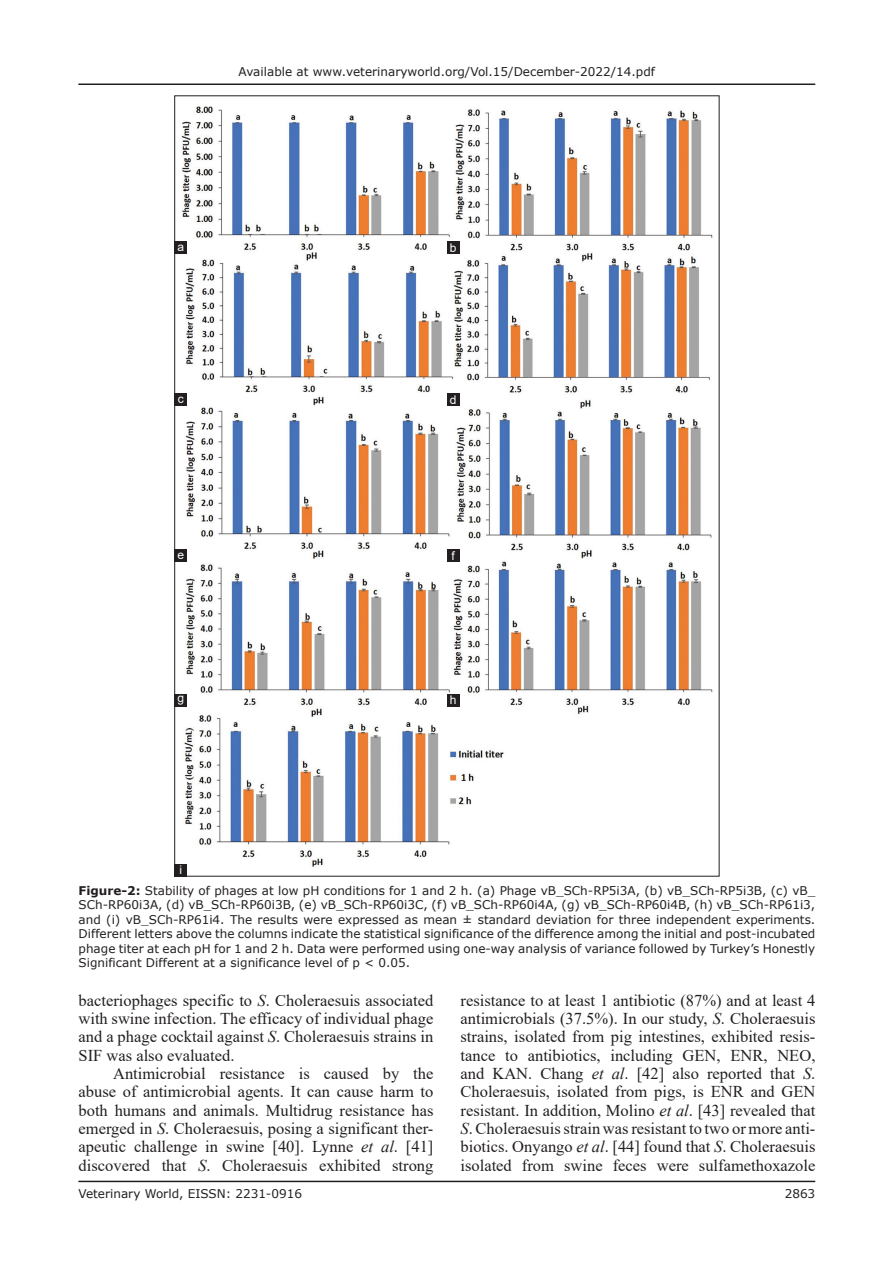
<style>
.page{position:relative;width:894px;height:1263px;background:#fff}
.page>*{position:absolute;margin:0;border:0;box-sizing:border-box;transform-origin:0 0}
.TX{font:16.5px/18.3px "Times New Roman";color:#231f20;text-align:justify}
.FGC{font:12px/14.5px "Verdana";color:#231f20;text-align:justify}
.LABEL{font:12px "Arial";color:#fff}
.s1{font-weight:700}
.s2{font-style:italic}
</style>
<div class="page">
<hr style="left:78px;top:1180px;width:737px;height:2px;background:#231f20">
<hr style="left:78px;top:83px;width:737px;height:2px;background:#231f20">
<img style="left:176px;top:106px;width:537px;height:761px">
<div style="left:447px;top:393px;width:12px;height:13px;background:#231f20"></div>
<div style="left:447px;top:693px;width:12px;height:13px;background:#231f20"></div>
<div style="left:174px;top:863px;width:13px;height:13px;background:#231f20"></div>
<div style="left:174px;top:393px;width:13px;height:13px;background:#231f20"></div>
<div style="left:174px;top:693px;width:13px;height:13px;background:#231f20"></div>
<div style="left:447px;top:241px;width:12px;height:13px;background:#231f20"></div>
<div style="left:447px;top:549px;width:12px;height:13px;background:#231f20"></div>
<div style="left:174px;top:241px;width:13px;height:13px;background:#231f20"></div>
<div style="left:174px;top:549px;width:13px;height:13px;background:#231f20"></div>
<p class="FGC" style="left:238px;top:64px;width:418px">Available at www.veterinaryworld.org/Vol.15/December-2022/14.pdf</p>
<p class="LABEL" style="left:177px;top:239px;width:8px">a</p>
<p class="LABEL" style="left:450px;top:240px;width:8px">b</p>
<p class="LABEL" style="left:178px;top:390px;width:7px">c</p>
<p class="LABEL" style="left:450px;top:391px;width:8px">d</p>
<p class="LABEL" style="left:177px;top:546px;width:8px">e</p>
<p class="LABEL" style="left:451px;top:547px;width:5px">f</p>
<p class="LABEL" style="left:177px;top:689px;width:8px">g</p>
<p class="LABEL" style="left:450px;top:692px;width:8px">h</p>
<p class="LABEL" style="left:179px;top:862px;width:4px">i</p>
<p class="FGC" style="left:78px;top:882px;width:738px"><span class="s1">Figure-2:</span> Stability of phages at low pH conditions for 1 and 2 h. (a) Phage vB_SCh-RP5i3A, (b) vB_SCh-RP5i3B, (c) vB_ SCh-RP60i3A, (d) vB_SCh-RP60i3B, (e) vB_SCh-RP60i3C, (f) vB_SCh-RP60i4A, (g) vB_SCh-RP60i4B, (h) vB_SCh-RP61i3, and (i) vB_SCh-RP61i4. The results were expressed as mean ± standard deviation for three independent experiments.<br>Different letters above the columns indicate the statistical significance of the difference among the initial and post-incubated phage titer at each pH for 1 and 2 h. Data were performed using one-way analysis of variance followed by Turkey’s Honestly Significant Different at a significance level of p &lt; 0.05.</p>
<p class="TX" style="left:78px;top:990px;width:356px">bacteriophages specific to <span class="s2">S</span>. Choleraesuis associated with swine infection. The efficacy of individual phage and a phage cocktail against <span class="s2">S</span>. Choleraesuis strains in SIF was also evaluated.</p>
<p class="TX" style="left:78px;top:1063px;width:356px;text-indent:34px">Antimicrobial resistance is caused by the abuse of antimicrobial agents. It can cause harm to both humans and animals. Multidrug resistance has emerged in <span class="s2">S</span>. Choleraesuis, posing a significant ther&shy;apeutic challenge in swine [40]. Lynne <span class="s2">et al</span>. [41] discovered that <span class="s2">S</span>. Choleraesuis exhibited strong</p>
<p class="TX" style="left:460px;top:990px;width:356px">resistance to at least 1 antibiotic (87%) and at least 4 antimicrobials (37.5%). In our study, <span class="s2">S</span>. Choleraesuis strains, isolated from pig intestines, exhibited resis&shy;tance to antibiotics, including GEN, ENR, NEO, and KAN. Chang <span class="s2">et al</span>. [42] also reported that <span class="s2">S</span>.<br>Choleraesuis, isolated from pigs, is ENR and GEN resistant. In addition, Molino <span class="s2">et al</span>. [43] revealed that <span class="s2">S</span>. Choleraesuis strain was resistant to two or more anti&shy;biotics. Onyango <span class="s2">et al</span>. [44] found that <span class="s2">S</span>. Choleraesuis isolated from swine feces were sulfamethoxazole</p>
<p class="FGC" style="left:78px;top:1186px;width:225px">Veterinary World, EISSN: 2231-0916</p>
<p class="FGC" style="left:784px;top:1186px;width:32px">2863</p>
</div>
